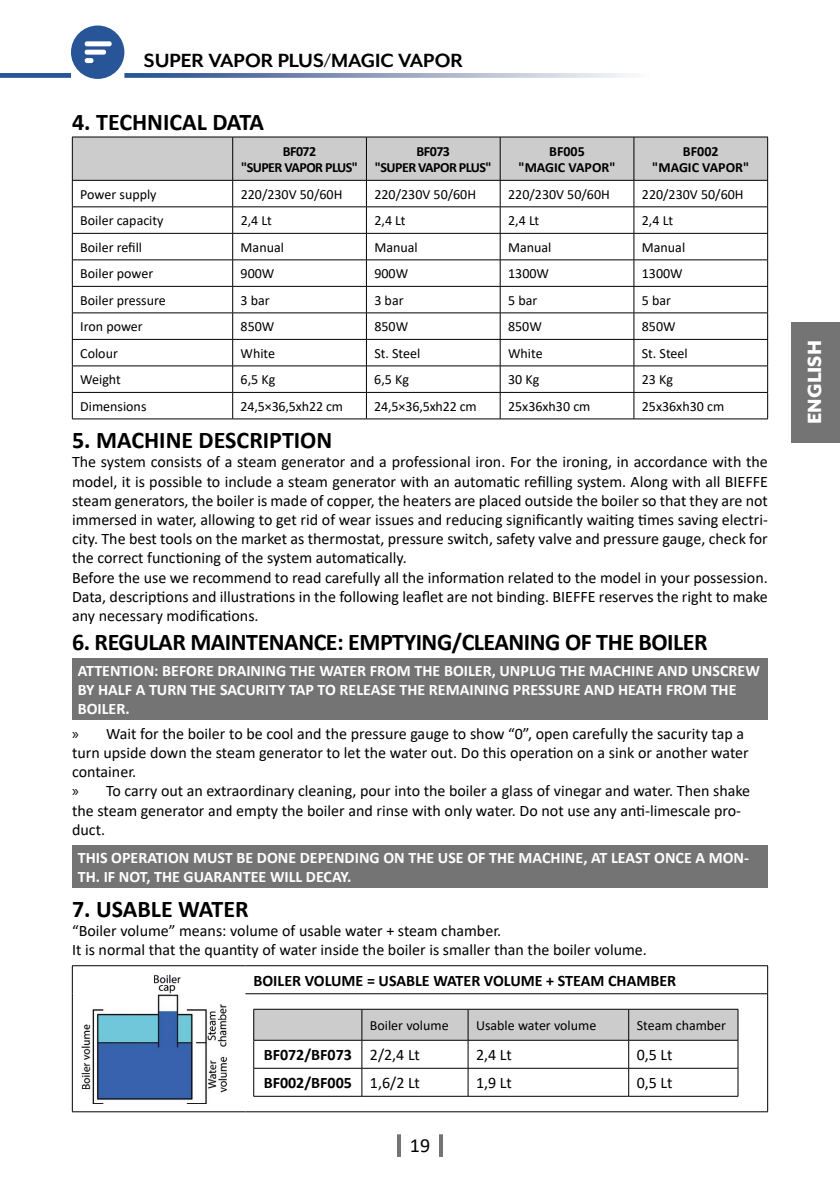
<style>
.page{position:relative;width:840px;height:1191px;background:#fff}
.page>*{position:absolute;margin:0;border:0;box-sizing:border-box;transform-origin:0 0}
.t1{font:700 24px "Calibri";letter-spacing:-.02em;color:#000}
.t2{font:700 24px "Calibri";color:#000}
.t3{font:700 22px "Mr Eaves XL Mod OT";color:#000}
.t4{font:800 22px "Mr Eaves XL Mod OT";color:#fff}
.t5{font:20px "Calibri";color:#000}
.t6{font:16px/19.2px "Calibri";color:#000}
.t7{font:700 16px/19.2px "Calibri";color:#fff}
.t8{font:700 16px "Calibri";color:#000}
.t9{font:14px "Calibri";color:#000}
.t10{font:700 14px/16.8px "Calibri";letter-spacing:-.04em;color:#000;text-align:center}
.t11{font:700 14px/16.8px "Calibri";color:#000;text-align:center}
.s1{font-family:"Myriad Pro"}
.s2{font-weight:400}
</style>
<div class="page">
<svg style="left:71px;top:26px;width:53px;height:53px"></svg>
<svg style="left:124px;top:73px;width:504px;height:5px;background:#92a2c1"></svg>
<div style="left:0;top:73px;width:71px;height:5px;background:#285597"></div>
<hr style="left:397px;top:1134px;width:4px;height:23px;background:#757474">
<hr style="left:439px;top:1134px;width:4px;height:23px;background:#757474">
<svg style="left:72px;top:137px;width:695px;height:282px"></svg>
<div style="left:72px;top:658px;width:695px;height:61px;background:#757474"></div>
<div style="left:72px;top:845px;width:695px;height:43px;background:#757474"></div>
<hr style="left:72px;top:965px;width:173px;height:1px;background:#000">
<svg style="left:72px;top:966px;width:1px;height:27px"></svg>
<hr style="left:245px;top:965px;width:522px;height:1px;background:#000">
<hr style="left:72px;top:993px;width:1px;height:118px;background:#000">
<hr style="left:245px;top:993px;width:522px;height:1px;background:#000">
<hr style="left:766px;top:994px;width:1px;height:117px;background:#000">
<hr style="left:72px;top:1111px;width:173px;height:1px;background:#000">
<hr style="left:245px;top:1111px;width:522px;height:1px;background:#000">
<img style="left:81px;top:974px;width:146px;height:129px">
<hr style="left:361px;top:1096px;width:107px;height:1px;background:#000">
<hr style="left:468px;top:1096px;width:160px;height:1px;background:#000">
<hr style="left:628px;top:1096px;width:109px;height:1px;background:#000">
<hr style="left:253px;top:1096px;width:108px;height:1px;background:#000">
<svg style="left:253px;top:1009px;width:485px;height:87px"></svg>
<div style="left:791px;top:322px;width:48px;height:120px;background:#757474"></div>
<h2 class="t3" style="left:144px;top:49px;width:320px">SUPER VAPOR PLUS/MAGIC VAPOR</h2>
<h1 class="t2" style="left:72px;top:105px;width:193px">4. TECHNICAL DATA</h1>
<p class="t10" style="left:241px;top:142px;width:118px">BF072<br>"SUPER VAPOR PLUS"</p>
<p class="t10" style="left:375px;top:142px;width:118px">BF073<br>"SUPER VAPOR PLUS"</p>
<p class="t11" style="left:518px;top:142px;width:98px">BF005<br>"MAGIC VAPOR"</p>
<p class="t11" style="left:652px;top:142px;width:98px">BF002<br>"MAGIC VAPOR"</p>
<p class="t9" style="left:80px;top:184px;width:78px">Power supply</p>
<p class="t9" style="left:240px;top:184px;width:103px">220/230V 50/60H</p>
<p class="t9" style="left:374px;top:184px;width:103px">220/230V 50/60H</p>
<p class="t9" style="left:508px;top:184px;width:103px">220/230V 50/60H</p>
<p class="t9" style="left:641px;top:184px;width:103px">220/230V 50/60H</p>
<p class="t9" style="left:80px;top:211px;width:85px">Boiler capacity</p>
<p class="t9" style="left:240px;top:211px;width:33px">2,4 Lt</p>
<p class="t9" style="left:374px;top:211px;width:33px">2,4 Lt</p>
<p class="t9" style="left:508px;top:211px;width:33px">2,4 Lt</p>
<p class="t9" style="left:641px;top:211px;width:33px">2,4 Lt</p>
<p class="t9" style="left:80px;top:237px;width:63px">Boiler refill</p>
<p class="t9" style="left:240px;top:237px;width:45px">Manual</p>
<p class="t9" style="left:374px;top:237px;width:45px">Manual</p>
<p class="t9" style="left:508px;top:237px;width:45px">Manual</p>
<p class="t9" style="left:641px;top:237px;width:45px">Manual</p>
<p class="t9" style="left:80px;top:264px;width:74px">Boiler power</p>
<p class="t9" style="left:240px;top:264px;width:35px">900W</p>
<p class="t9" style="left:374px;top:264px;width:35px">900W</p>
<p class="t9" style="left:508px;top:264px;width:42px">1300W</p>
<p class="t9" style="left:641px;top:264px;width:42px">1300W</p>
<p class="t9" style="left:80px;top:290px;width:87px">Boiler pressure</p>
<p class="t9" style="left:240px;top:290px;width:31px">3 bar</p>
<p class="t9" style="left:374px;top:290px;width:31px">3 bar</p>
<p class="t9" style="left:508px;top:290px;width:31px">5 bar</p>
<p class="t9" style="left:641px;top:290px;width:31px">5 bar</p>
<p class="t9" style="left:80px;top:317px;width:64px">Iron power</p>
<p class="t9" style="left:240px;top:317px;width:35px">850W</p>
<p class="t9" style="left:374px;top:317px;width:35px">850W</p>
<p class="t9" style="left:508px;top:317px;width:35px">850W</p>
<p class="t9" style="left:641px;top:317px;width:35px">850W</p>
<p class="t9" style="left:80px;top:343px;width:39px">Colour</p>
<p class="t9" style="left:240px;top:343px;width:36px">White</p>
<p class="t9" style="left:374px;top:343px;width:47px">St. Steel</p>
<p class="t9" style="left:508px;top:343px;width:36px">White</p>
<p class="t9" style="left:641px;top:343px;width:47px">St. Steel</p>
<p class="t9" style="left:80px;top:370px;width:42px">Weight</p>
<p class="t9" style="left:240px;top:370px;width:36px">6,5 Kg</p>
<p class="t9" style="left:374px;top:370px;width:36px">6,5 Kg</p>
<p class="t9" style="left:508px;top:370px;width:33px">30 Kg</p>
<p class="t9" style="left:641px;top:370px;width:33px">23 Kg</p>
<p class="t9" style="left:80px;top:396px;width:68px">Dimensions</p>
<p class="t9" style="left:240px;top:396px;width:104px">24,5×36,5xh22 cm</p>
<p class="t9" style="left:374px;top:396px;width:104px">24,5×36,5xh22 cm</p>
<p class="t9" style="left:507px;top:396px;width:84px">25x36xh30 cm</p>
<p class="t9" style="left:641px;top:396px;width:84px">25x36xh30 cm</p>
<h1 class="t2" style="left:72px;top:423px;width:262px">5. MACHINE DESCRIPTION</h1>
<p class="t6" style="left:72px;top:452px;width:697px">The system consists of a steam generator and a professional iron. For the ironing, in accordance with the model, it is possible to include a steam generator with an automatic refilling system. Along with all BIEFFE steam generators, the boiler is made of copper, the heaters are placed outside the boiler so that they are not immersed in water, allowing to get rid of wear issues and reducing significantly waiting times saving electri&shy;city. The best tools on the market as thermostat, pressure switch, safety valve and pressure gauge, check for the correct functioning of the system automatically.<br>Before the use we recommend to read carefully all the information related to the model in your possession.<br>Data, descriptions and illustrations in the following leaflet are not binding. BIEFFE reserves the right to make any necessary modifications.</p>
<h1 class="t1" style="left:72px;top:625px;width:636px">6. REGULAR MAINTENANCE: EMPTYING/CLEANING OF THE BOILER</h1>
<p class="t7" style="left:78px;top:660px;width:683px">ATTENTION: BEFORE DRAINING THE WATER FROM THE BOILER, UNPLUG THE MACHINE AND UNSCREW<br>BY HALF A TURN THE SACURITY TAP TO RELEASE THE REMAINING PRESSURE AND HEATH FROM THE<br>BOILER.</p>
<p class="t6" style="left:72px;top:723px;width:679px"><span class="s1">»</span> Wait for the boiler to be cool and the pressure gauge to show “0”, open carefully the sacurity tap a turn upside down the steam generator to let the water out. Do this operation on a sink or another water container.<br><span class="s1">»</span> To carry out an extraordinary cleaning, pour into the boiler a glass of vinegar and water. Then shake the steam generator and empty the boiler and rinse with only water. Do not use any anti-limescale pro&shy;duct.</p>
<p class="t7" style="left:78px;top:848px;width:672px">THIS OPERATION MUST BE DONE DEPENDING ON THE USE OF THE MACHINE, AT LEAST ONCE A MON-<br>TH. IF NOT, THE GUARANTEE WILL DECAY.</p>
<h1 class="t2" style="left:72px;top:891px;width:178px">7. USABLE WATER</h1>
<p class="t6" style="left:72px;top:920px;width:576px">“Boiler volume” means: volume of usable water + steam chamber.<br>It is normal that the quantity of water inside the boiler is smaller than the boiler volume.</p>
<p class="t8" style="left:253px;top:969px;width:424px">BOILER VOLUME = USABLE WATER VOLUME + STEAM CHAMBER</p>
<p class="t9" style="left:369px;top:1015px;width:80px">Boiler volume</p>
<p class="t9" style="left:476px;top:1015px;width:122px">Usable water volume</p>
<p class="t9" style="left:636px;top:1015px;width:91px">Steam chamber</p>
<p class="t8" style="left:263px;top:1043px;width:158px">BF072/BF073 <span class="s2">2/2,4 Lt</span></p>
<p class="t6" style="left:476px;top:1045px;width:37px">2,4 Lt</p>
<p class="t6" style="left:636px;top:1045px;width:37px">0,5 Lt</p>
<p class="t8" style="left:263px;top:1071px;width:158px">BF002/BF005 <span class="s2">1,6/2 Lt</span></p>
<p class="t6" style="left:476px;top:1073px;width:37px">1,9 Lt</p>
<p class="t6" style="left:636px;top:1073px;width:37px">0,5 Lt</p>
<p class="t5" style="left:409px;top:1131px;width:22px">19</p>
<h2 class="t4" style="left:803px;top:424px;width:85px;rotate:-90deg">ENGLISH</h2>
</div>
